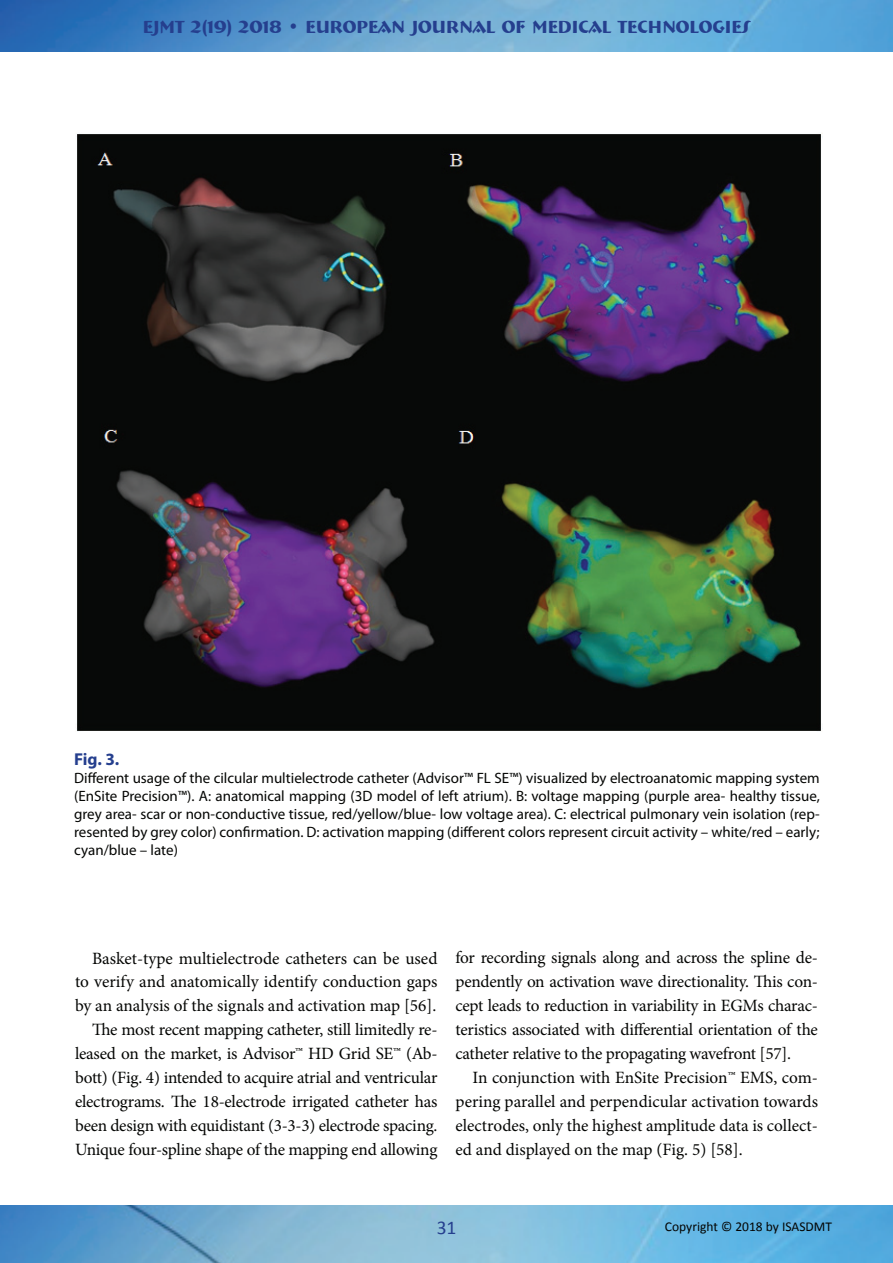
<style>
.page{position:relative;width:893px;height:1263px;background:#fff}
.page>*{position:absolute;margin:0;border:0;box-sizing:border-box;transform-origin:0 0}
.t1{font:19.5px "Calibri";color:#253f8e}
.t2{font:700 18px "Bremen BT";color:#253f8e}
.t3{font:17.25px/24px "Minion Pro";letter-spacing:-.01em;color:#040503;text-align:justify}
.t4{font:700 17.25px "Myriad Pro";color:#253f8e}
.t5{font:15px/18px "Myriad Pro";color:#040503;text-align:justify}
.t6{font:13.5px "Calibri";color:#040503}
</style>
<div class="page">
<img style="left:0;top:0;width:893px;height:52px">
<img style="left:0;top:1205px;width:893px;height:58px">
<img style="left:76px;top:134px;width:745px;height:598px">
<p class="t2" style="left:143px;top:15px;width:609px">EJMT 2(19) 2018 • EUROPEAN JOURNAL OF MEDICAL TECHNOLOGIES</p>
<p class="t4" style="left:74px;top:748px;width:47px">Fig. 3.</p>
<p class="t5" style="left:74px;top:769px;width:747px">Different usage of the cilcular multielectrode catheter (Advisor™ FL SE™) visualized by electroanatomic mapping system (EnSite Precision™). A: anatomical mapping (3D model of left atrium). B: voltage mapping (purple area- healthy tissue, grey area- scar or non-conductive tissue, red/yellow/blue- low voltage area). C: electrical pulmonary vein isolation (rep&shy;resented by grey color) confirmation. D: activation mapping (different colors represent circuit activity – white/red – early; cyan/blue – late)</p>
<p class="t3" style="left:75px;top:946px;width:364px;text-align:right">Basket-type multielectrode catheters can be used to verify and anatomically identify conduction gaps by an analysis of the signals and activation map [56].<br>The most recent mapping catheter, still limitedly re&shy;leased on the market, is Advisor™ HD Grid SE™ (Ab&shy;bott) (Fig. 4) intended to acquire atrial and ventricular electrograms. The 18-electrode irrigated catheter has been design with equidistant (3-3-3) electrode spacing.<br>Unique four-spline shape of the mapping end allowing</p>
<p class="t3" style="left:455px;top:946px;width:364px">for recording signals along and across the spline de&shy;pendently on activation wave directionality. This con&shy;cept leads to reduction in variability in EGMs charac&shy;teristics associated with differential orientation of the catheter relative to the propagating wavefront [57].</p>
<p class="t3" style="left:455px;top:1066px;width:364px;text-indent:17px">In conjunction with EnSite Precision™ EMS, com&shy;pering parallel and perpendicular activation towards electrodes, only the highest amplitude data is collect&shy;ed and displayed on the map (Fig. 5) [58].</p>
<p class="t1" style="left:437px;top:1215px;width:21px">31</p>
<p class="t6" style="left:665px;top:1218px;width:169px">Copyright © 2018 by ISASDMT</p>
</div>
